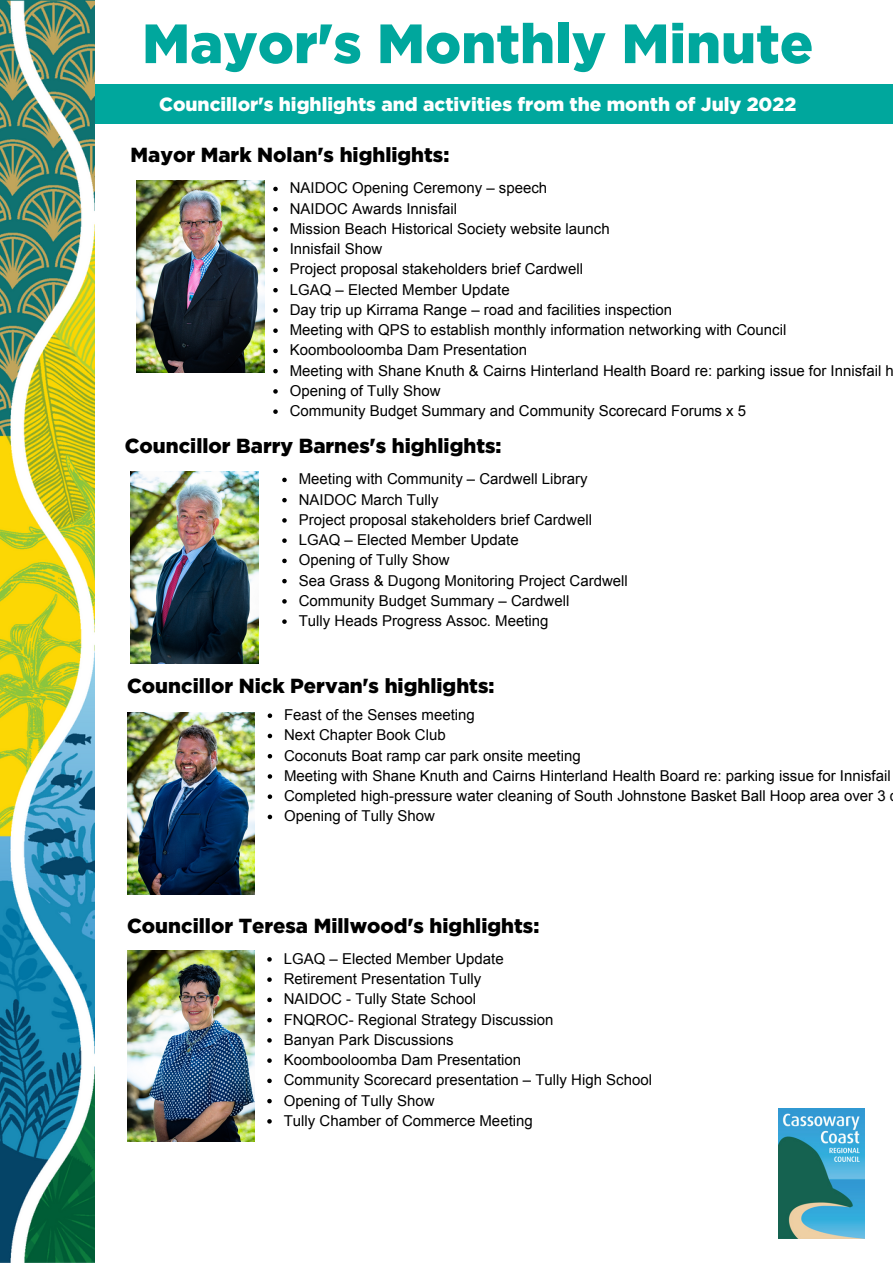
<style>
.page{position:relative;width:893px;height:1264px;background:#fff}
.page>*{position:absolute;margin:0;border:0;box-sizing:border-box;transform-origin:0 0}
.t1{font:900 55.2px "Gotham";color:#00a79d}
.t2{font:900 20.4px "Gotham";color:#000}
.t3{font:900 19.05px "Gotham";color:#fff}
.t4{font:15px/20.2px "Arial";color:#000}
</style>
<div class="page">
<div style="left:0;top:85px;width:892px;height:39px;background:#00a79d"></div>
<img style="left:136px;top:180px;width:128px;height:192px">
<img style="left:127px;top:712px;width:127px;height:182px">
<img style="left:130px;top:471px;width:129px;height:192px">
<svg style="left:273px;top:187px;width:5px;height:4px"></svg>
<svg style="left:273px;top:207px;width:5px;height:4px"></svg>
<svg style="left:273px;top:227px;width:5px;height:5px"></svg>
<svg style="left:273px;top:247px;width:5px;height:5px"></svg>
<svg style="left:273px;top:268px;width:5px;height:4px"></svg>
<svg style="left:273px;top:288px;width:5px;height:4px"></svg>
<svg style="left:273px;top:308px;width:5px;height:5px"></svg>
<svg style="left:273px;top:328px;width:5px;height:5px"></svg>
<svg style="left:273px;top:349px;width:5px;height:4px"></svg>
<svg style="left:273px;top:369px;width:5px;height:4px"></svg>
<svg style="left:273px;top:389px;width:5px;height:4px"></svg>
<svg style="left:273px;top:409px;width:5px;height:5px"></svg>
<svg style="left:267px;top:713px;width:5px;height:5px"></svg>
<svg style="left:267px;top:733px;width:5px;height:5px"></svg>
<svg style="left:267px;top:754px;width:5px;height:4px"></svg>
<svg style="left:267px;top:774px;width:5px;height:4px"></svg>
<svg style="left:267px;top:794px;width:5px;height:5px"></svg>
<svg style="left:267px;top:814px;width:5px;height:5px"></svg>
<svg style="left:282px;top:477px;width:5px;height:5px"></svg>
<svg style="left:282px;top:498px;width:5px;height:4px"></svg>
<svg style="left:282px;top:518px;width:5px;height:4px"></svg>
<svg style="left:282px;top:538px;width:5px;height:5px"></svg>
<svg style="left:282px;top:558px;width:5px;height:5px"></svg>
<svg style="left:282px;top:579px;width:5px;height:4px"></svg>
<svg style="left:282px;top:599px;width:5px;height:4px"></svg>
<svg style="left:282px;top:619px;width:5px;height:5px"></svg>
<svg style="left:267px;top:957px;width:5px;height:4px"></svg>
<svg style="left:267px;top:977px;width:5px;height:4px"></svg>
<svg style="left:267px;top:997px;width:5px;height:5px"></svg>
<svg style="left:267px;top:1017px;width:5px;height:5px"></svg>
<svg style="left:267px;top:1038px;width:5px;height:4px"></svg>
<svg style="left:267px;top:1058px;width:5px;height:4px"></svg>
<svg style="left:267px;top:1078px;width:5px;height:5px"></svg>
<svg style="left:267px;top:1098px;width:5px;height:5px"></svg>
<svg style="left:267px;top:1119px;width:5px;height:4px"></svg>
<img style="left:127px;top:950px;width:127px;height:191px">
<img style="left:0;top:0;width:94px;height:1262px">
<img style="left:778px;top:1108px;width:86px;height:130px">
<h1 class="t1" style="left:142px;top:12px;width:672px">Mayor's Monthly Minute</h1>
<p class="t3" style="left:159px;top:94px;width:638px">Councillor's highlights and activities from the month of July 2022</p>
<h2 class="t2" style="left:130px;top:143px;width:320px">Mayor Mark Nolan's highlights:</h2>
<p class="t4" style="left:290px;top:178px;width:605px">NAIDOC Opening Ceremony – speech<br>NAIDOC Awards Innisfail<br>Mission Beach Historical Society website launch<br>Innisfail Show<br>Project proposal stakeholders brief Cardwell<br>LGAQ – Elected Member Update<br>Day trip up Kirrama Range – road and facilities inspection<br>Meeting with QPS to establish monthly information networking with Council Koombooloomba Dam Presentation<br>Meeting with Shane Knuth &amp; Cairns Hinterland Health Board re: parking issue for Innisfail h Opening of Tully Show<br>Community Budget Summary and Community Scorecard Forums x 5</p>
<h2 class="t2" style="left:125px;top:434px;width:378px">Councillor Barry Barnes's highlights:</h2>
<p class="t4" style="left:299px;top:469px;width:330px">Meeting with Community – Cardwell Library NAIDOC March Tully<br>Project proposal stakeholders brief Cardwell LGAQ – Elected Member Update<br>Opening of Tully Show<br>Sea Grass &amp; Dugong Monitoring Project Cardwell Community Budget Summary – Cardwell<br>Tully Heads Progress Assoc. Meeting</p>
<h2 class="t2" style="left:127px;top:673px;width:369px">Councillor Nick Pervan's highlights:</h2>
<p class="t4" style="left:284px;top:705px;width:608px">Feast of the Senses meeting<br>Next Chapter Book Club<br>Coconuts Boat ramp car park onsite meeting<br>Meeting with Shane Knuth and Cairns Hinterland Health Board re: parking issue for Innisfail Completed high-pressure water cleaning of South Johnstone Basket Ball Hoop area over 3<br>Opening of Tully Show</p>
<h2 class="t2" style="left:127px;top:913px;width:413px">Councillor Teresa Millwood's highlights:</h2>
<p class="t4" style="left:284px;top:948px;width:370px">LGAQ – Elected Member Update<br>Retirement Presentation Tully<br>NAIDOC - Tully State School<br>FNQROC- Regional Strategy Discussion<br>Banyan Park Discussions<br>Koombooloomba Dam Presentation<br>Community Scorecard presentation – Tully High School<br>Opening of Tully Show<br>Tully Chamber of Commerce Meeting</p>
</div>
